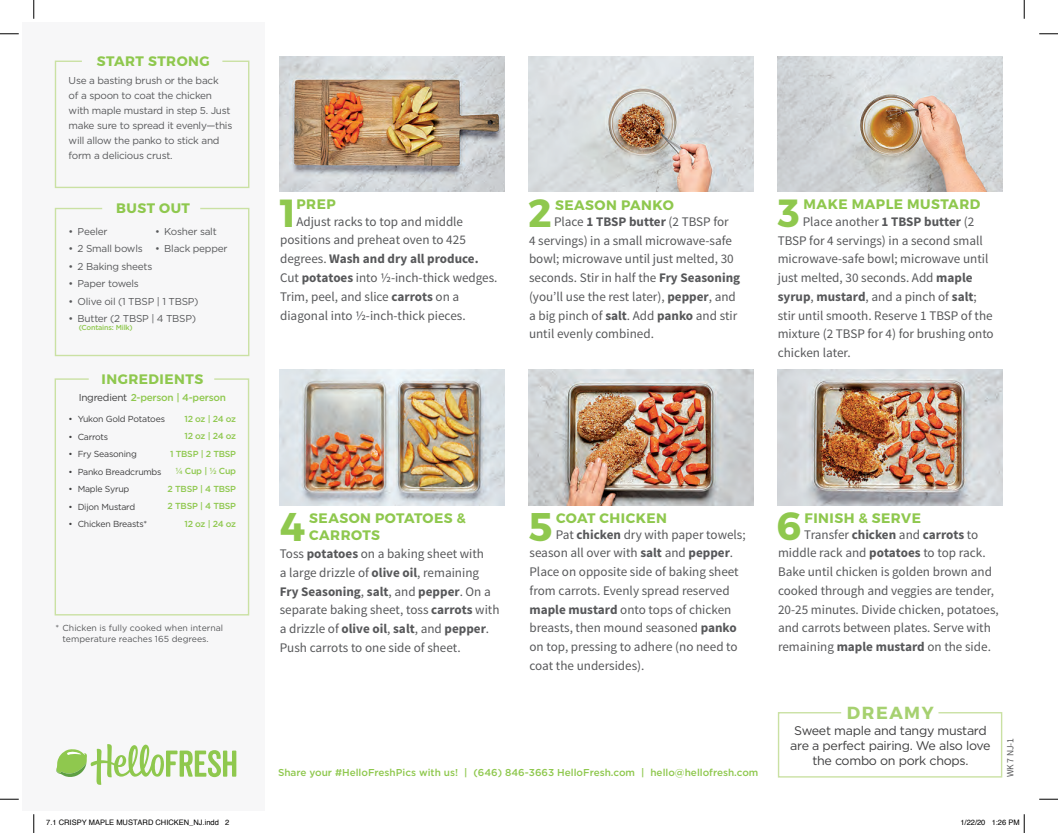
<style>
.page{position:relative;width:1058px;height:833px;background:#fff}
.page>*{position:absolute;margin:0;border:0;box-sizing:border-box;transform-origin:0 0}
.t1{font:700 40px "Montserrat";color:#8fc84e}
.t2{font:700 39.88px "Montserrat";color:#8fc84e}
.t3{font:700 39.25px "Montserrat";color:#8fc84e}
.t4{font:700 39.12px "Montserrat";color:#8fc84e}
.t5{font:700 17.5px "Montserrat";letter-spacing:.085em;color:#a6d170}
.t6{font:700 13.75px/17.5px "Montserrat";letter-spacing:.035em;color:#8fc84e}
.t7{font:13.12px/18.8px "Source Sans Pro";color:#57585a}
.t8{font:12.5px/15px "Gotham";letter-spacing:-.025em;color:#3e3e3f;text-align:center}
.t9{font:10px/15px "Gotham";letter-spacing:-.025em;color:#57585a}
.t10{font:500 10px "Gotham";color:#8fc84e}
.t11{font:500 10px "Gotham";letter-spacing:-.025em;color:#8fc84e}
.t12{font:9.62px "Source Sans Pro";color:#57585a}
.t13{font:8.75px "Gotham";letter-spacing:-.025em;color:#3e3e3f}
.t14{font:500 8.75px/17.5px "Gotham";letter-spacing:-.025em;color:#8fc84e;text-align:right}
.t15{font:8.75px/10.5px "Gotham";color:#57585a}
.t16{font:7.5px "Helvetica";color:#000}
.t17{font:500 7.25px "Gotham";letter-spacing:-.025em;color:#8fc84e}
.s1{font-weight:700}
.s2{font-weight:400;color:#3e3e3f}
</style>
<div class="page">
<div style="left:23px;top:23px;width:241px;height:787px;background:#f7f7f8"></div>
<svg style="left:54px;top:207px;width:196px;height:150px"></svg>
<svg style="left:54px;top:60px;width:196px;height:128px"></svg>
<svg style="left:56px;top:744px;width:180px;height:40px"></svg>
<svg style="left:54px;top:378px;width:196px;height:238px"></svg>
<svg style="left:777px;top:712px;width:226px;height:66px"></svg>
<img style="left:529px;top:370px;width:225px;height:135px">
<img style="left:280px;top:370px;width:225px;height:135px">
<img style="left:777px;top:370px;width:225px;height:135px">
<img style="left:280px;top:56px;width:225px;height:135px">
<img style="left:529px;top:56px;width:225px;height:135px">
<img style="left:777px;top:56px;width:225px;height:135px">
<svg style="left:0;top:33px;width:19px;height:2px"></svg>
<svg style="left:1039px;top:33px;width:19px;height:2px"></svg>
<svg style="left:0;top:798px;width:19px;height:2px"></svg>
<svg style="left:1039px;top:798px;width:19px;height:2px"></svg>
<svg style="left:33px;top:0;width:2px;height:19px"></svg>
<svg style="left:33px;top:814px;width:2px;height:19px"></svg>
<svg style="left:1023px;top:0;width:2px;height:19px"></svg>
<svg style="left:1023px;top:814px;width:2px;height:19px"></svg>
<p class="t6" style="left:97px;top:52px;width:114px">START STRONG</p>
<p class="t9" style="left:69px;top:72px;width:165px">Use a basting brush or the back<br>of a spoon to coat the chicken with maple mustard in step 5. Just make sure to spread it evenly—this will allow the panko to stick and form a delicious crust.</p>
<p class="t6" style="left:116px;top:199px;width:75px">BUST OUT</p>
<p class="t6" style="left:555px;top:197px;width:120px">SEASON PANKO</p>
<p class="t6" style="left:803px;top:196px;width:178px">MAKE MAPLE MUSTARD</p>
<h3 class="t4" style="left:280px;top:189px;width:18px">1</h3>
<h3 class="t3" style="left:528px;top:189px;width:25px">2</h3>
<h3 class="t3" style="left:778px;top:189px;width:23px">3</h3>
<p class="t6" style="left:296px;top:196px;width:41px">PREP</p>
<p class="t7" style="left:280px;top:212px;width:219px;text-indent:16px">Adjust racks to top and middle positions and preheat oven to 425 degrees. <span class="s1">Wash and dry all produce.<br></span>Cut <span class="s1">potatoes</span> into ½-inch-thick wedges.<br>Trim, peel, and slice <span class="s1">carrots</span> on a diagonal into ½-inch-thick pieces.</p>
<p class="t7" style="left:529px;top:212px;width:213px;text-indent:25px">Place <span class="s1">1 TBSP butter</span> (2 TBSP for<br>4 servings) in a small microwave-safe bowl; microwave until just melted, 30 seconds. Stir in half the <span class="s1">Fry Seasoning </span>(you’ll use the rest later), <span class="s1">pepper</span>, and a big pinch of <span class="s1">salt</span>. Add <span class="s1">panko</span> and stir until evenly combined.</p>
<p class="t7" style="left:777px;top:212px;width:217px;text-indent:25px">Place another <span class="s1">1 TBSP butter</span> (2<br>TBSP for 4 servings) in a second small microwave-safe bowl; microwave until just melted, 30 seconds. Add <span class="s1">maple syrup</span>, <span class="s1">mustard</span>, and a pinch of <span class="s1">salt</span>; stir until smooth. Reserve 1 TBSP of the mixture (2 TBSP for 4) for brushing onto chicken later.</p>
<p class="t9" style="left:69px;top:223px;width:40px">• Peeler</p>
<p class="t9" style="left:69px;top:241px;width:76px">• 2 Small bowls</p>
<p class="t9" style="left:69px;top:258px;width:85px">• 2 Baking sheets</p>
<p class="t9" style="left:69px;top:276px;width:72px">• Paper towels</p>
<p class="t9" style="left:69px;top:293px;width:131px">• Olive oil (1 TBSP | 1 TBSP)</p>
<p class="t9" style="left:69px;top:311px;width:129px">• Butter (2 TBSP | 4 TBSP)</p>
<p class="t9" style="left:155px;top:223px;width:63px">• Kosher salt</p>
<p class="t9" style="left:155px;top:241px;width:74px">• Black pepper</p>
<p class="t17" style="left:79px;top:323px;width:55px">(Contains: Milk)</p>
<p class="t6" style="left:101px;top:370px;width:103px">INGREDIENTS</p>
<p class="t11" style="left:79px;top:390px;width:149px"><span class="s2">Ingredient</span> 2-person | 4-person</p>
<p class="t14" style="left:168px;top:409px;width:70px">12 oz | 24 oz<br>12 oz | 24 oz<br>1 TBSP | 2 TBSP ¼ Cup | ½ Cup<br>2 TBSP | 4 TBSP<br>2 TBSP | 4 TBSP<br>12 oz | 24 oz</p>
<p class="t13" style="left:69px;top:414px;width:98px">• Yukon Gold Potatoes</p>
<p class="t13" style="left:69px;top:431px;width:41px">• Carrots</p>
<p class="t13" style="left:69px;top:449px;width:70px">• Fry Seasoning</p>
<p class="t13" style="left:69px;top:466px;width:94px">• Panko Breadcrumbs</p>
<p class="t13" style="left:69px;top:484px;width:62px">• Maple Syrup</p>
<p class="t13" style="left:69px;top:501px;width:68px">• Dijon Mustard</p>
<p class="t13" style="left:69px;top:519px;width:80px">• Chicken Breasts*</p>
<p class="t15" style="left:62px;top:623px;width:162px;text-indent:-7px">* Chicken is fully cooked when internal temperature reaches 165 degrees.</p>
<h1 class="t1" style="left:280px;top:501px;width:27px">4</h1>
<h2 class="t2" style="left:529px;top:501px;width:25px">5</h2>
<h3 class="t3" style="left:776px;top:502px;width:26px">6</h3>
<p class="t6" style="left:309px;top:509px;width:158px">SEASON POTATOES &amp;<br>CARROTS</p>
<p class="t6" style="left:556px;top:509px;width:113px">COAT CHICKEN</p>
<p class="t6" style="left:804px;top:509px;width:118px">FINISH &amp; SERVE</p>
<p class="t7" style="left:529px;top:525px;width:218px;text-indent:26px">Pat <span class="s1">chicken</span> dry with paper towels; season all over with <span class="s1">salt</span> and <span class="s1">pepper</span>.<br>Place on opposite side of baking sheet from carrots. Evenly spread reserved <span class="s1">maple mustard</span> onto tops of chicken breasts, then mound seasoned <span class="s1">panko </span>on top, pressing to adhere (no need to coat the undersides).</p>
<p class="t7" style="left:778px;top:525px;width:222px;text-indent:26px">Transfer <span class="s1">chicken</span> and <span class="s1">carrots</span> to middle rack and <span class="s1">potatoes</span> to top rack.<br>Bake until chicken is golden brown and cooked through and veggies are tender, 20-25 minutes. Divide chicken, potatoes, and carrots between plates. Serve with remaining <span class="s1">maple mustard</span> on the side.</p>
<h3 class="t5" style="left:847px;top:701px;width:88px">DREAMY</h3>
<p class="t7" style="left:280px;top:544px;width:221px">Toss <span class="s1">potatoes</span> on a baking sheet with<br>a large drizzle of <span class="s1">olive oil</span>, remaining <span class="s1">Fry Seasoning</span>, <span class="s1">salt</span>, and <span class="s1">pepper</span>. On a separate baking sheet, toss <span class="s1">carrots</span> with a drizzle of <span class="s1">olive oil</span>, <span class="s1">salt</span>, and <span class="s1">pepper</span>.<br>Push carrots to one side of sheet.</p>
<p class="t10" style="left:278px;top:766px;width:482px">Share your #HelloFreshPics with us! | (646) 846-3663 HelloFresh.com | hello@hellofresh.com</p>
<p class="t8" style="left:790px;top:723px;width:202px">Sweet maple and tangy mustard are a perfect pairing. We also love the combo on pork chops.</p>
<p class="t12" style="left:1004px;top:776px;width:40px;rotate:-90deg">WK 7 NJ-1</p>
<p class="t16" style="left:46px;top:817px;width:184px">7.1 CRISPY MAPLE MUSTARD CHICKEN_NJ.indd 2</p>
<p class="t16" style="left:960px;top:817px;width:61px">1/22/20 1:26 PM</p>
</div>
